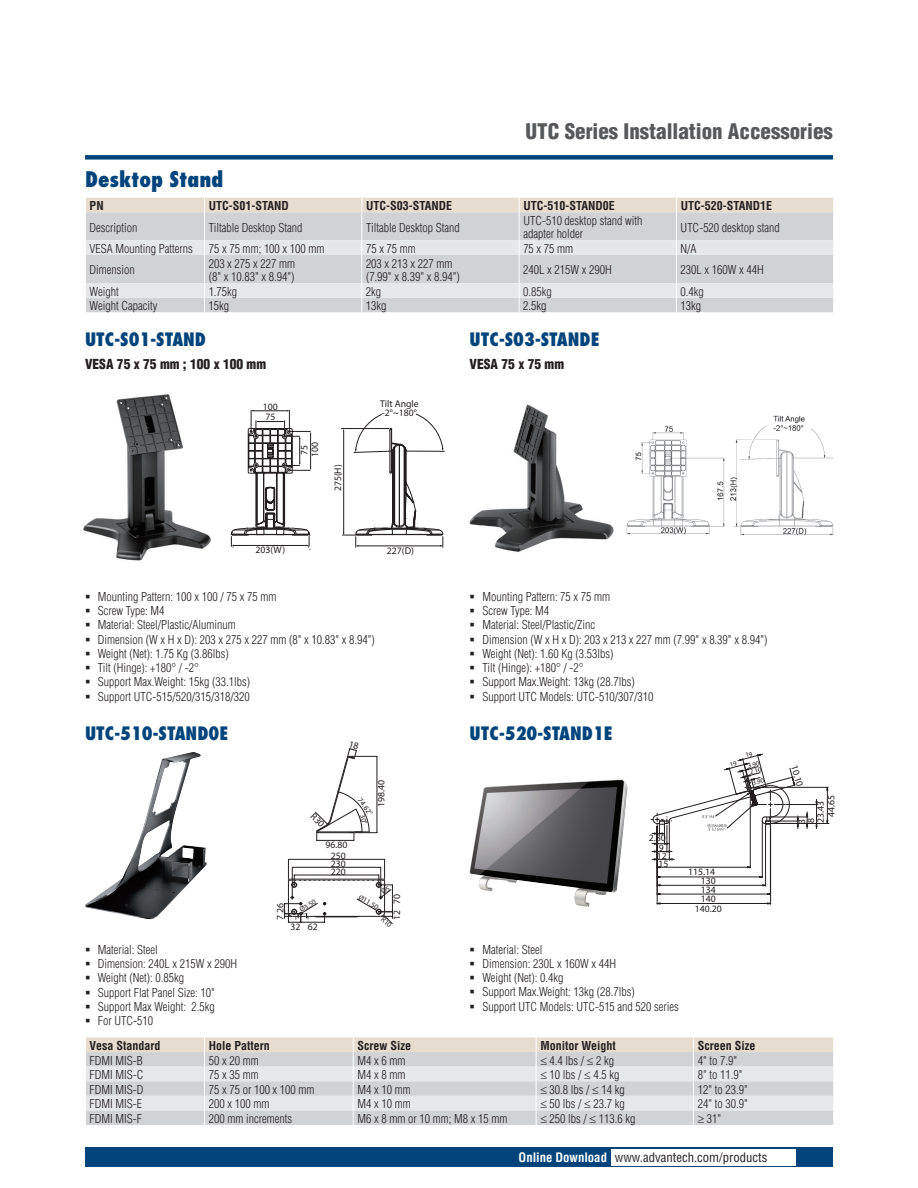
<style>
.page{position:relative;width:918px;height:1188px;background:#fff}
.page>*{position:absolute;margin:0;border:0;box-sizing:border-box;transform-origin:0 0}
.t1{font:900 condensed 21px "Helvetica";color:#57585a}
.t2{font:800 condensed 21px "Futura";color:#00447b}
.t3{font:800 condensed 18px "Futura";color:#00447b}
.t4{font:900 condensed 13.5px "Helvetica";color:#231f20}
.t5{font:condensed 12.75px "Helvetica";color:#231f20}
.t6{font:300 condensed 12px/14.2px "Helvetica";color:#231f20}
.t7{font:700 condensed 12px "Helvetica";color:#231f20}
.t8{font:9.75px/10.8px "Myriad Pro";color:#231f20}
.t9{font:7.5px "Myriad Pro";color:#231f20}
.t10{font:6.75px/11.2px "Myriad Pro";color:#231f20}
.s1{font-weight:700;color:#fff}
</style>
<div class="page">
<div style="left:85px;top:155px;width:748px;height:5px;background:#00447b"></div>
<div style="left:85px;top:1147px;width:748px;height:20px;background:#00447b"></div>
<div style="left:611px;top:1149px;width:184px;height:16px;background:#fff"></div>
<svg style="left:86px;top:198px;width:748px;height:114px;background:#d9d9d9"></svg>
<svg style="left:86px;top:1037px;width:748px;height:88px;background:#dcdbda"></svg>
<img style="left:469px;top:404px;width:145px;height:148px">
<img style="left:83px;top:394px;width:128px;height:167px">
<svg style="left:230px;top:410px;width:214px;height:140px"></svg>
<img style="left:626px;top:415px;width:208px;height:121px">
<img style="left:85px;top:752px;width:122px;height:167px">
<img style="left:470px;top:780px;width:157px;height:127px">
<hr style="left:750px;top:793px;width:1px;height:75px;background:#231f20">
<hr style="left:657px;top:867px;width:93px;height:1px;background:#231f20">
<hr style="left:762px;top:822px;width:1px;height:56px;background:#231f20">
<hr style="left:657px;top:877px;width:105px;height:1px;background:#231f20">
<hr style="left:765px;top:824px;width:1px;height:62px;background:#231f20">
<hr style="left:657px;top:885px;width:109px;height:1px;background:#231f20">
<hr style="left:657px;top:894px;width:113px;height:1px;background:#231f20">
<hr style="left:657px;top:826px;width:1px;height:78px;background:#231f20">
<hr style="left:770px;top:824px;width:1px;height:80px;background:#231f20">
<hr style="left:657px;top:903px;width:114px;height:1px;background:#231f20">
<hr style="left:771px;top:817px;width:37px;height:1px;background:#231f20">
<svg style="left:806px;top:812px;width:2px;height:17px"></svg>
<hr style="left:786px;top:804px;width:31px;height:1px;background:#231f20">
<svg style="left:816px;top:799px;width:2px;height:30px"></svg>
<hr style="left:765px;top:823px;width:64px;height:1px;background:#231f20">
<hr style="left:756px;top:787px;width:72px;height:1px;background:#231f20">
<hr style="left:827px;top:787px;width:1px;height:36px;background:#231f20">
<svg style="left:284px;top:859px;width:109px;height:65px"></svg>
<svg style="left:315px;top:748px;width:63px;height:93px"></svg>
<svg style="left:651px;top:754px;width:148px;height:106px"></svg>
<h1 class="t2" style="left:85px;top:166px;width:140px">Desktop Stand</h1>
<h1 class="t1" style="left:526px;top:118px;width:309px">UTC Series Installation Accessories</h1>
<p class="t7" style="left:90px;top:198px;width:16px">PN</p>
<p class="t7" style="left:209px;top:198px;width:82px">UTC-S01-STAND</p>
<p class="t7" style="left:366px;top:198px;width:88px">UTC-S03-STANDE</p>
<p class="t7" style="left:523px;top:198px;width:93px">UTC-510-STAND0E</p>
<p class="t7" style="left:681px;top:198px;width:93px">UTC-520-STAND1E</p>
<p class="t6" style="left:90px;top:220px;width:49px">Description</p>
<p class="t6" style="left:209px;top:220px;width:95px">Tiltable Desktop Stand</p>
<p class="t6" style="left:366px;top:220px;width:95px">Tiltable Desktop Stand</p>
<p class="t6" style="left:523px;top:214px;width:121px;line-height:13.5px">UTC-510 desktop stand with adapter holder</p>
<p class="t6" style="left:681px;top:220px;width:101px">UTC-520 desktop stand</p>
<p class="t6" style="left:90px;top:241px;width:105px">VESA Mounting Patterns</p>
<p class="t6" style="left:209px;top:241px;width:117px">75 x 75 mm; 100 x 100 mm</p>
<p class="t6" style="left:366px;top:241px;width:51px">75 x 75 mm</p>
<p class="t6" style="left:523px;top:241px;width:51px">75 x 75 mm</p>
<p class="t6" style="left:681px;top:241px;width:18px">N/A</p>
<p class="t6" style="left:90px;top:263px;width:47px">Dimension</p>
<p class="t6" style="left:209px;top:256px;width:88px;line-height:13.5px">203 x 275 x 227 mm (8" x 10.83" x 8.94")</p>
<p class="t6" style="left:366px;top:256px;width:95px;line-height:13.5px">203 x 213 x 227 mm (7.99" x 8.39" x 8.94")</p>
<p class="t6" style="left:523px;top:263px;width:90px">240L x 215W x 290H</p>
<p class="t6" style="left:681px;top:263px;width:85px">230L x 160W x 44H</p>
<p class="t6" style="left:90px;top:284px;width:31px">Weight</p>
<p class="t6" style="left:209px;top:284px;width:30px">1.75kg</p>
<p class="t6" style="left:366px;top:284px;width:17px">2kg</p>
<p class="t6" style="left:523px;top:284px;width:30px">0.85kg</p>
<p class="t6" style="left:681px;top:284px;width:25px">0.4kg</p>
<p class="t6" style="left:90px;top:299px;width:69px">Weight Capacity</p>
<p class="t6" style="left:209px;top:299px;width:22px">15kg</p>
<p class="t6" style="left:366px;top:299px;width:22px">13kg</p>
<p class="t6" style="left:523px;top:299px;width:25px">2.5kg</p>
<p class="t6" style="left:681px;top:299px;width:22px">13kg</p>
<h2 class="t3" style="left:85px;top:328px;width:123px">UTC-S01-STAND</h2>
<p class="t4" style="left:85px;top:355px;width:183px">VESA 75 x 75 mm ; 100 x 100 mm</p>
<p class="t8" style="left:263px;top:401px;width:17px">100</p>
<p class="t8" style="left:265px;top:411px;width:12px">75</p>
<p class="t8" style="left:299px;top:457px;width:17px;rotate:-90deg">75<br>100</p>
<p class="t8" style="left:332px;top:491px;width:28px;rotate:-90deg">275(H)</p>
<p class="t8" style="left:380px;top:400px;width:40px;line-height:8.7px">Tilt Angle -2°~180°</p>
<p class="t8" style="left:255px;top:544px;width:31px">203(W)</p>
<p class="t8" style="left:387px;top:545px;width:28px">227(D)</p>
<p class="t6" style="left:98px;top:589px;width:279px">Mounting Pattern: 100 x 100 / 75 x 75 mm<br>Screw Type: M4<br>Material: Steel/Plastic/Aluminum<br>Dimension (W x H x D): 203 x 275 x 227 mm (8" x 10.83" x 8.94")<br>Weight (Net): 1.75 Kg (3.86lbs)<br>Tilt (Hinge): +180° / -2°<br>Support Max.Weight: 15kg (33.1lbs)<br>Support UTC-515/520/315/318/320</p>
<h2 class="t3" style="left:85px;top:722px;width:145px">UTC-510-STAND0E</h2>
<p class="t6" style="left:98px;top:942px;width:141px">Material: Steel<br>Dimension: 240L x 215W x 290H<br>Weight (Net): 0.85kg<br>Support Flat Panel Size: 10"<br>Support Max Weight: 2.5kg<br>For UTC-510</p>
<p class="t8" style="left:376px;top:807px;width:29px;rotate:-90deg">198.40</p>
<p class="t9" style="left:363px;top:796px;width:21px;rotate:53deg">74.62°</p>
<p class="t8" style="left:326px;top:839px;width:24px;text-align:center">96.80<br>250</p>
<p class="t8" style="left:331px;top:859px;width:17px;line-height:7.9px">230<br>220</p>
<p class="t9" style="left:298px;top:906px;width:20px;rotate:-32deg">Ø3.50</p>
<p class="t9" style="left:361px;top:892px;width:24px;rotate:30deg">Ø11.50</p>
<p class="t8" style="left:275px;top:920px;width:18px;rotate:-90deg">726</p>
<p class="t8" style="left:391px;top:920px;width:27px;rotate:-90deg">12 70</p>
<p class="t8" style="left:291px;top:921px;width:12px">32</p>
<p class="t8" style="left:308px;top:921px;width:12px">62</p>
<h2 class="t3" style="left:470px;top:328px;width:132px">UTC-S03-STANDE</h2>
<p class="t4" style="left:470px;top:355px;width:96px">VESA 75 x 75 mm</p>
<p class="t6" style="left:482px;top:589px;width:287px">Mounting Pattern: 75 x 75 mm<br>Screw Type: M4<br>Material: Steel/Plastic/Zinc<br>Dimension (W x H x D): 203 x 213 x 227 mm (7.99" x 8.39" x 8.94")<br>Weight (Net): 1.60 Kg (3.53lbs)<br>Tilt (Hinge): +180° / -2°<br>Support Max.Weight: 13kg (28.7lbs)<br>Support UTC Models: UTC-510/307/310</p>
<h2 class="t3" style="left:470px;top:722px;width:145px">UTC-520-STAND1E</h2>
<p class="t8" style="left:649px;top:832px;width:19px">2.80</p>
<p class="t8" style="left:659px;top:842px;width:7px">9</p>
<p class="t8" style="left:657px;top:851px;width:13px;line-height:7.9px">12<br>15</p>
<p class="t8" style="left:688px;top:866px;width:29px">115.14</p>
<p class="t8" style="left:701px;top:876px;width:17px;line-height:8.9px;text-align:justify">130<br>134<br>140</p>
<p class="t8" style="left:695px;top:903px;width:29px">140.20</p>
<p class="t6" style="left:482px;top:942px;width:198px">Material: Steel<br>Dimension: 230L x 160W x 44H<br>Weight (Net): 0.4kg<br>Support Max.Weight: 13kg (28.7lbs)<br>Support UTC Models: UTC-515 and 520 series</p>
<p class="t10" style="left:744px;top:750px;width:13px;rotate:-14deg">19<br>3.90</p>
<p class="t10" style="left:748px;top:767px;width:13px;rotate:-14deg">2.10<br>3.90</p>
<p class="t7" style="left:90px;top:1038px;width:72px">Vesa Standard</p>
<p class="t7" style="left:209px;top:1038px;width:63px">Hole Pattern</p>
<p class="t7" style="left:358px;top:1038px;width:55px">Screw Size</p>
<p class="t7" style="left:540px;top:1038px;width:77px">Monitor Weight</p>
<p class="t7" style="left:698px;top:1038px;width:59px">Screen Size</p>
<p class="t6" style="left:90px;top:1053px;width:55px">FDMI MIS-B</p>
<p class="t6" style="left:209px;top:1053px;width:51px">50 x 20 mm</p>
<p class="t6" style="left:358px;top:1053px;width:49px">M4 x 6 mm</p>
<p class="t6" style="left:540px;top:1053px;width:75px">≤ 4.4 lbs / ≤ 2 kg</p>
<p class="t6" style="left:698px;top:1053px;width:41px">4" to 7.9"</p>
<p class="t6" style="left:90px;top:1068px;width:55px">FDMI MIS-C</p>
<p class="t6" style="left:209px;top:1068px;width:51px">75 x 35 mm</p>
<p class="t6" style="left:358px;top:1068px;width:49px">M4 x 8 mm</p>
<p class="t6" style="left:540px;top:1068px;width:81px">≤ 10 lbs / ≤ 4.5 kg</p>
<p class="t6" style="left:698px;top:1068px;width:46px">8" to 11.9"</p>
<p class="t6" style="left:90px;top:1082px;width:55px">FDMI MIS-D</p>
<p class="t6" style="left:209px;top:1082px;width:107px">75 x 75 or 100 x 100 mm</p>
<p class="t6" style="left:358px;top:1082px;width:55px">M4 x 10 mm</p>
<p class="t6" style="left:540px;top:1082px;width:86px">≤ 30.8 lbs / ≤ 14 kg</p>
<p class="t6" style="left:698px;top:1082px;width:52px">12" to 23.9"</p>
<p class="t6" style="left:90px;top:1097px;width:54px">FDMI MIS-E</p>
<p class="t6" style="left:209px;top:1097px;width:62px">200 x 100 mm</p>
<p class="t6" style="left:358px;top:1097px;width:55px">M4 x 10 mm</p>
<p class="t6" style="left:540px;top:1097px;width:86px">≤ 50 lbs / ≤ 23.7 kg</p>
<p class="t6" style="left:698px;top:1097px;width:52px">24" to 30.9"</p>
<p class="t6" style="left:90px;top:1111px;width:54px">FDMI MIS-F</p>
<p class="t6" style="left:209px;top:1111px;width:85px">200 mm increments</p>
<p class="t6" style="left:358px;top:1111px;width:151px">M6 x 8 mm or 10 mm; M8 x 15 mm</p>
<p class="t6" style="left:540px;top:1111px;width:97px">≤ 250 lbs / ≤ 113.6 kg</p>
<p class="t6" style="left:698px;top:1111px;width:25px">≥ 31"</p>
<p class="t5" style="left:519px;top:1150px;width:250px"><span class="s1">Online Download</span> www.advantech.com/products</p>
<p class="t8" style="left:800px;top:764px;width:24px;rotate:74deg">10.10</p>
<p class="t8" style="left:797px;top:824px;width:24px;line-height:9.3px;rotate:-90deg">3<br>8<br>23.43</p>
<p class="t8" style="left:826px;top:817px;width:24px;rotate:-90deg">44.65</p>
</div>
